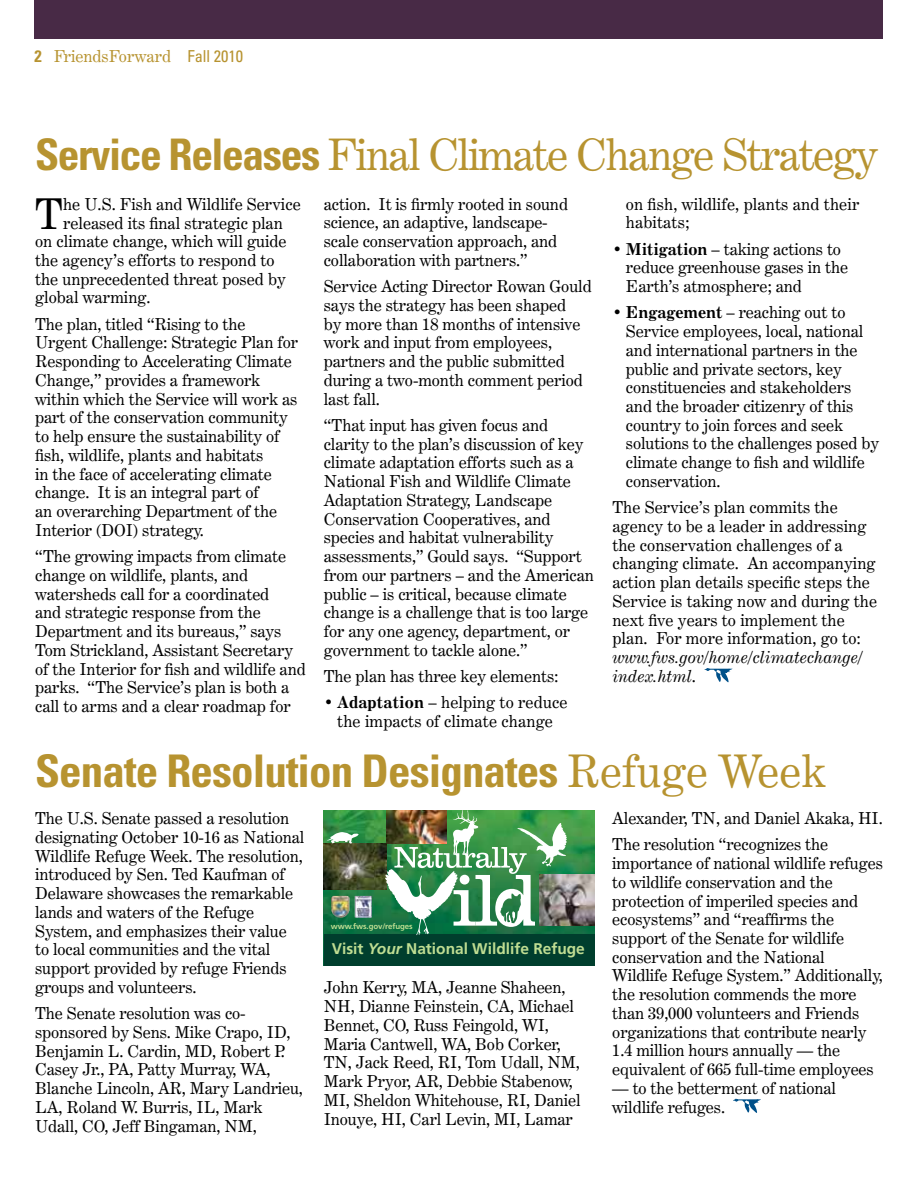
<style>
.page{position:relative;width:918px;height:1188px;background:#fff}
.page>*{position:absolute;margin:0;border:0;box-sizing:border-box;transform-origin:0 0}
.t1{font:700 condensed 45px "Univers";letter-spacing:-.02em;color:#b79330}
.t2{font:43.5px "Century Expanded BT";letter-spacing:-.035em;color:#b79330}
.t3{font:42.45px "Century Expanded BT";color:#000}
.t4{font:16.5px/18.8px "Century Expanded BT";letter-spacing:-.005em;color:#000}
.t5{font:italic 16.5px/18.8px "Century Expanded BT";letter-spacing:.005em;color:#000}
.t6{font:16.5px "Century Expanded BT";color:#b79330}
.t7{font:700 15.45px "Frutiger";color:#c0dd92}
.t8{font:700 7.95px "Frutiger";letter-spacing:-.015em;color:#c0dd92}
.s1{font-family:"Univers";font-weight:700;font-stretch:condensed}
.s2{font-family:"Univers";font-stretch:condensed}
.s3{font-weight:700}
.s4{font-style:normal}
.s5{font-family:"Century Expanded BT";font-weight:400;font-stretch:normal}
.s6{font-style:italic}
</style>
<div class="page">
<div style="left:34px;top:0;width:849px;height:39px;background:#482a46"></div>
<svg style="left:705px;top:668px;width:28px;height:14px"></svg>
<img style="left:324px;top:810px;width:270px;height:124px">
<div style="left:324px;top:934px;width:270px;height:32px;background:#003e2d"></div>
<img style="left:324px;top:843px;width:61px;height:46px">
<img style="left:567px;top:875px;width:27px;height:51px">
<img style="left:331px;top:896px;width:41px;height:22px">
<svg style="left:327px;top:832px;width:31px;height:12px"></svg>
<img style="left:385px;top:810px;width:182px;height:125px">
<svg style="left:733px;top:1099px;width:28px;height:14px"></svg>
<p class="t6" style="left:34px;top:46px;width:210px"><span class="s1">2</span> FriendsForward <span class="s2">Fall 2010</span></p>
<h1 class="t2" style="left:35px;top:128px;width:845px"><span class="s1">Service Releases</span> Final Climate Change Strategy</h1>
<p class="t3" style="left:35px;top:187px;width:29px">T</p>
<p class="t4" style="left:63px;top:194px;width:239px">he U.S. Fish and Wildlife Service</p>
<p class="t4" style="left:626px;top:194px;width:235px">on fish, wildlife, plants and their</p>
<p class="t4" style="left:626px;top:213px;width:65px">habitats;</p>
<p class="t4" style="left:626px;top:239px;width:224px;text-indent:-13px"><span class="s3">• Mitigation</span> – taking actions to reduce greenhouse gases in the<br>Earth’s atmosphere; and</p>
<p class="t4" style="left:626px;top:303px;width:255px;text-indent:-13px"><span class="s3">• Engagement</span> – reaching out to<br>Service employees, local, national and international partners in the public and private sectors, key constituencies and stakeholders and the broader citizenry of this country to join forces and seek solutions to the challenges posed by climate change to fish and wildlife conservation.</p>
<p class="t4" style="left:612px;top:498px;width:266px">The Service’s plan commits the agency to be a leader in addressing the conservation challenges of a changing climate. An accompanying action plan details specific steps the Service is taking now and during the next five years to implement the plan. For more information, go to:</p>
<p class="t5" style="left:612px;top:648px;width:252px">www.fws.gov/home/climatechange/ index.html<span class="s4">.</span></p>
<p class="t4" style="left:324px;top:194px;width:246px">action. It is firmly rooted in sound science, an adaptive, landscape&shy;scale conservation approach, and collaboration with partners.”</p>
<p class="t4" style="left:324px;top:277px;width:269px">Service Acting Director Rowan Gould says the strategy has been shaped<br>by more than 18 months of intensive work and input from employees, partners and the public submitted during a two-month comment period last fall.</p>
<p class="t4" style="left:324px;top:415px;width:272px">“That input has given focus and clarity to the plan’s discussion of key climate adaptation efforts such as a National Fish and Wildlife Climate Adaptation Strategy, Landscape Conservation Cooperatives, and species and habitat vulnerability assessments,” Gould says. “Support from our partners – and the American public – is critical, because climate change is a challenge that is too large for any one agency, department, or government to tackle alone.”</p>
<p class="t4" style="left:324px;top:667px;width:236px">The plan has three key elements:</p>
<p class="t4" style="left:324px;top:693px;width:245px;text-align:center"><span class="s3">• Adaptation</span> – helping to reduce the impacts of climate change</p>
<p class="t4" style="left:63px;top:213px;width:221px">released its final strategic plan</p>
<p class="t4" style="left:35px;top:232px;width:253px">on climate change, which will guide</p>
<p class="t4" style="left:35px;top:251px;width:241px">the agency’s efforts to respond to</p>
<p class="t4" style="left:35px;top:269px;width:252px">the unprecedented threat posed by</p>
<p class="t4" style="left:35px;top:288px;width:117px">global warming.</p>
<p class="t4" style="left:35px;top:314px;width:264px">The plan, titled “Rising to the Urgent Challenge: Strategic Plan for Responding to Accelerating Climate Change,” provides a framework within which the Service will work as part of the conservation community to help ensure the sustainability of fish, wildlife, plants and habitats<br>in the face of accelerating climate change. It is an integral part of<br>an overarching Department of the Interior (DOI) strategy.</p>
<p class="t4" style="left:35px;top:547px;width:272px">“The growing impacts from climate change on wildlife, plants, and watersheds call for a coordinated<br>and strategic response from the Department and its bureaus,” says Tom Strickland, Assistant Secretary of the Interior for fish and wildlife and parks. “The Service’s plan is both a call to arms and a clear roadmap for</p>
<h1 class="t1" style="left:35px;top:744px;width:792px">Senate Resolution Designates <span class="s5">Refuge Week</span></h1>
<p class="t4" style="left:35px;top:809px;width:271px">The U.S. Senate passed a resolution designating October 10-16 as National Wildlife Refuge Week. The resolution, introduced by Sen. Ted Kaufman of Delaware showcases the remarkable lands and waters of the Refuge System, and emphasizes their value to local communities and the vital support provided by refuge Friends groups and volunteers.</p>
<p class="t4" style="left:35px;top:1004px;width:269px">The Senate resolution was co&shy;sponsored by Sens. Mike Crapo, ID,<br>Benjamin L. Cardin, MD, Robert P.<br>Casey Jr., PA, Patty Murray, WA,<br>Blanche Lincoln, AR, Mary Landrieu,<br>LA, Roland W. Burris, IL, Mark<br>Udall, CO, Jeff Bingaman, NM,</p>
<p class="t4" style="left:612px;top:809px;width:272px">Alexander, TN, and Daniel Akaka, HI.</p>
<p class="t4" style="left:612px;top:835px;width:272px">The resolution “recognizes the importance of national wildlife refuges to wildlife conservation and the protection of imperiled species and ecosystems” and “reaffirms the support of the Senate for wildlife conservation and the National Wildlife Refuge System.” Additionally, the resolution commends the more than 39,000 volunteers and Friends organizations that contribute nearly</p>
<p class="t4" style="left:612px;top:1041px;width:263px">1.4 million hours annually — the equivalent of 665 full-time employees</p>
<p class="t4" style="left:612px;top:1079px;width:225px">— to the betterment of national wildlife refuges.</p>
<p class="t8" style="left:331px;top:921px;width:83px">www.fws.gov/refuges</p>
<p class="t7" style="left:332px;top:940px;width:255px">Visit <span class="s6">Your</span> National Wildlife Refuge</p>
<p class="t4" style="left:324px;top:978px;width:258px">John Kerry, MA, Jeanne Shaheen,<br>NH, Dianne Feinstein, CA, Michael<br>Bennet, CO, Russ Feingold, WI,<br>Maria Cantwell, WA, Bob Corker,<br>TN, Jack Reed, RI, Tom Udall, NM,<br>Mark Pryor, AR, Debbie Stabenow,<br>MI, Sheldon Whitehouse, RI, Daniel<br>Inouye, HI, Carl Levin, MI, Lamar</p>
</div>
